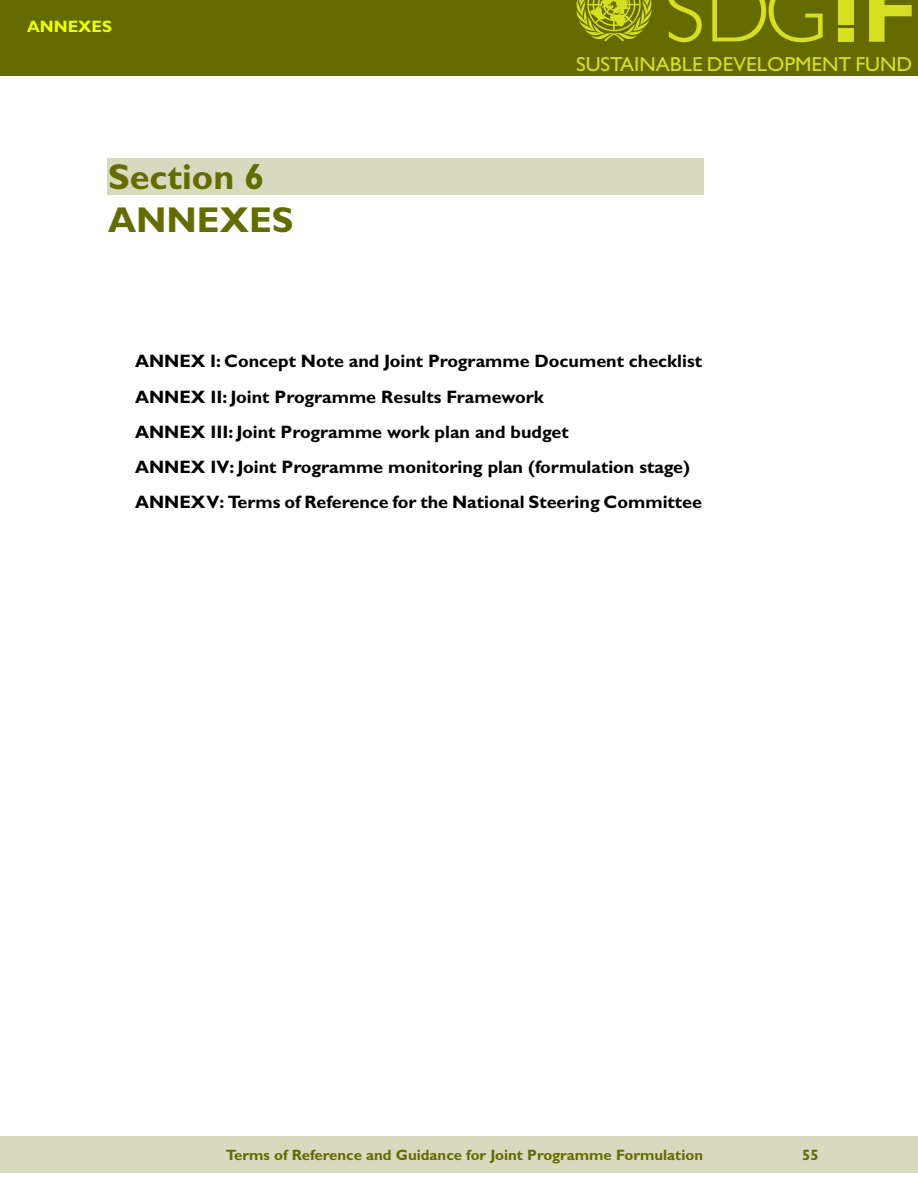
<style>
.page{position:relative;width:918px;height:1188px;background:#fff}
.page>*{position:absolute;margin:0;border:0;box-sizing:border-box;transform-origin:0 0}
.t1{font:300 89.85px "Gill Sans Std";color:#d7df23}
.t2{font:700 36px/43.2px "Gill Sans Std";color:#646c00}
.t3{font:20.4px "Gill Sans Std";color:#d7df23}
.t4{font:700 18px/35.1px "Gill Sans Std";color:#000}
.t5{font:700 16.5px "Gill Sans Std";color:#edff05}
.t6{font:700 15px "Gill Sans Std";color:#646c00}
.s1{font-weight:700;font-size:90.75px}
</style>
<div class="page">
<div style="left:0;top:0;width:918px;height:76px;background:#646c00"></div>
<div style="left:0;top:1136px;width:918px;height:37px;background:#d8dabf"></div>
<div style="left:107px;top:159px;width:596px;height:36px;background:#d8dabf"></div>
<div style="left:838px;top:0;width:15px;height:25px;background:#d7df23"></div>
<div style="left:838px;top:29px;width:15px;height:13px;background:#d7df23"></div>
<svg style="left:576px;top:0;width:76px;height:42px"></svg>
<p class="t5" style="left:27px;top:17px;width:87px">ANNEXES</p>
<p class="t2" style="left:108px;top:155px;width:187px">Section 6<br>ANNEXES</p>
<p class="t1" style="left:664px;top:-39px;width:254px">SDG <span class="s1">F</span></p>
<p class="t3" style="left:576px;top:53px;width:338px">SUSTAINABLE DEVELOPMENT FUND</p>
<p class="t4" style="left:135px;top:344px;width:569px">ANNEX I: Concept Note and Joint Programme Document checklist ANNEX II: Joint Programme Results Framework<br>ANNEX III: Joint Programme work plan and budget<br>ANNEX IV: Joint Programme monitoring plan (formulation stage)<br>ANNEX V: Terms of Reference for the National Steering Committee</p>
<p class="t6" style="left:226px;top:1146px;width:479px">Terms of Reference and Guidance for Joint Programme Formulation</p>
<p class="t6" style="left:802px;top:1146px;width:18px">55</p>
</div>
